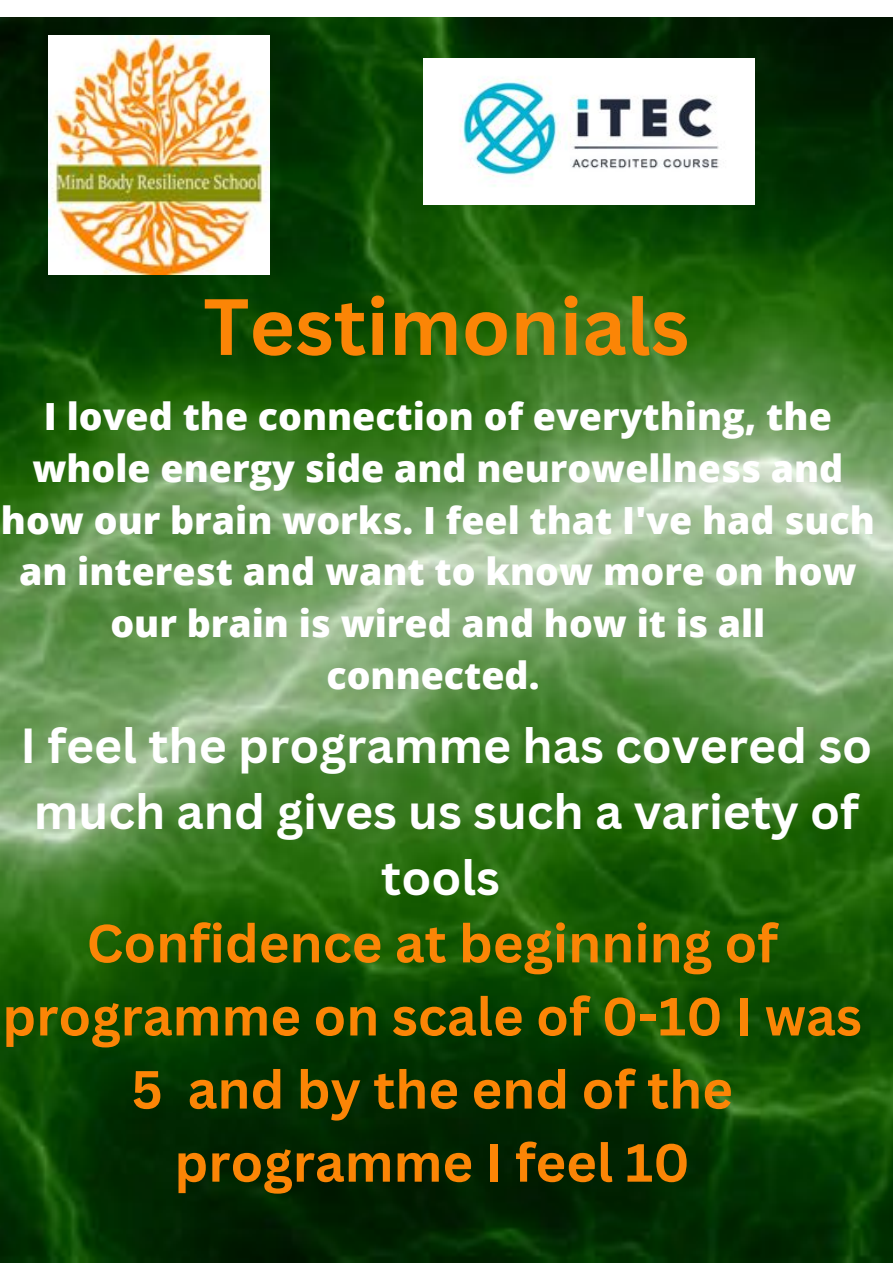
<style>
.page{position:relative;width:893px;height:1264px;background:#fff}
.page>*{position:absolute;margin:0;border:0;box-sizing:border-box;transform-origin:0 0}
.t1{font:700 78px "Canva Sans";color:#fb8506}
.t2{font:700 52.5px/73.1px "Canva Sans";color:#fb8506;text-align:center}
.t3{font:700 48px/66.3px "Canva Sans";color:#fff;text-align:center}
.t4{font:800 37.5px/51.8px "Open Sans";color:#fff;text-align:center}
</style>
<div class="page">
<img style="left:0;top:17px;width:892px;height:1244px">
<img style="left:48px;top:36px;width:222px;height:238px">
<img style="left:424px;top:58px;width:330px;height:147px">
<h1 class="t1" style="left:203px;top:271px;width:487px">Testimonials</h1>
<p class="t4" style="left:1px;top:390px;width:875px">I loved the connection of everything, the whole energy side and neurowellness and how our brain works. I feel that I've had such an interest and want to know more on how our brain is wired and how it is all connected.</p>
<p class="t3" style="left:20px;top:710px;width:853px">I feel the programme has covered so much and gives us such a variety of tools</p>
<h2 class="t2" style="left:2px;top:905px;width:861px">Confidence at beginning of programme on scale of 0-10 I was<br>5 and by the end of the programme I feel 10</h2>
</div>
